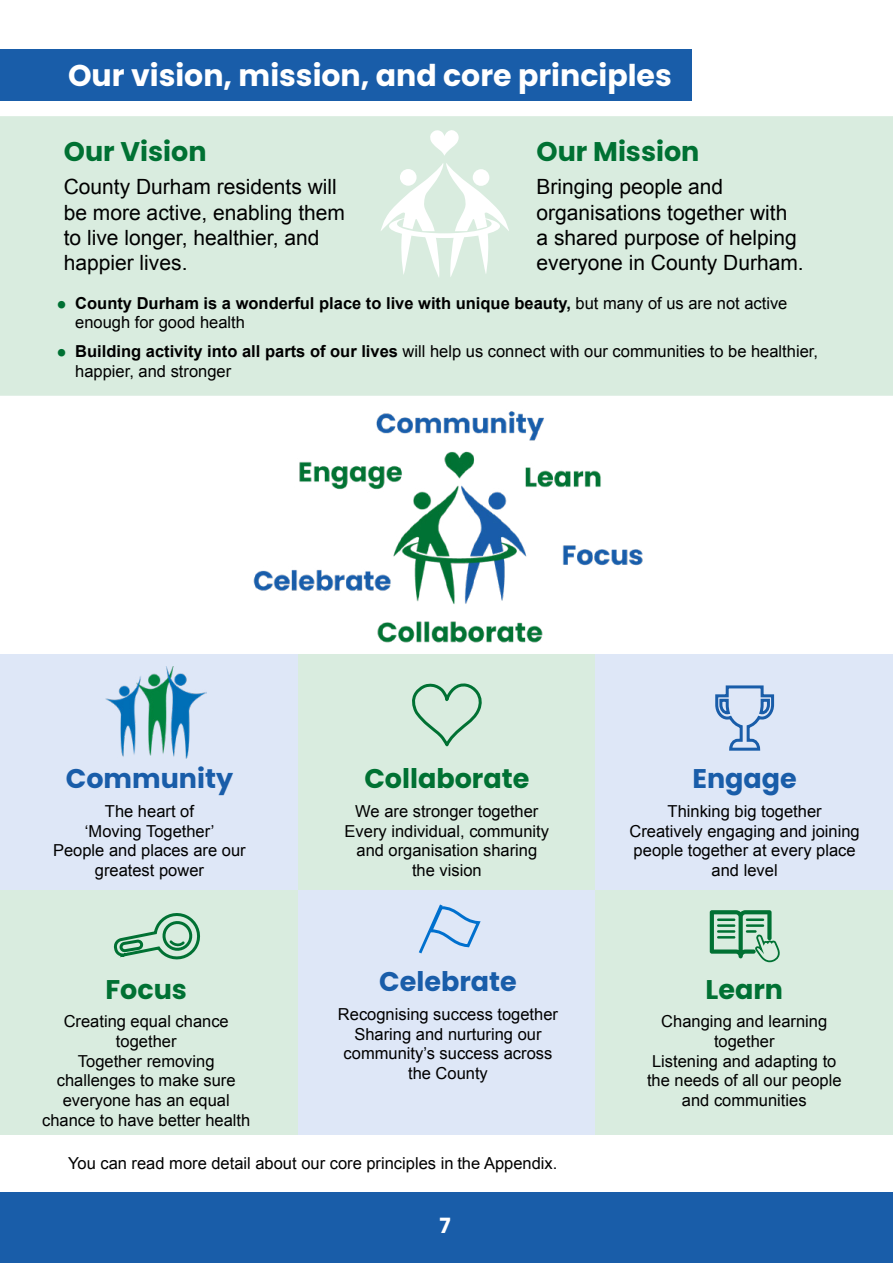
<style>
.page{position:relative;width:893px;height:1263px;background:#fff}
.page>*{position:absolute;margin:0;border:0;box-sizing:border-box;transform-origin:0 0}
.H2_white{font:700 30px "Poppins";color:#fff}
.H3_blue_title_text_1{font:700 27px "Poppins";color:#195da9}
.H3_sub_heading_green{font:700 27px "Poppins";color:#007133}
.Para_body_11pt{font:700 27px "Poppins";color:#007133}
.Para_body_11pt-2{font:21px/25.2px "Arial";color:#000}
.t1{font:700 21px "Poppins";color:#fff}
.Para_body_text_centr{font:16.5px/19.8px "Arial";color:#000;text-align:center}
.t2{font:700 16.5px/19.8px "Arial";color:#000}
.Para_body_11pt-3{font:16.5px "Arial";color:#000}
.s1{font-weight:300;font-size:30px;color:#007133}
.s2{font-weight:400}
.s3{font-weight:700}
</style>
<div class="page">
<div style="left:0;top:1192px;width:893px;height:71px;background:#195da9"></div>
<div style="left:0;top:50px;width:692px;height:51px;background:#195da9"></div>
<div style="left:1px;top:654px;width:297px;height:236px;background:#dee7f7"></div>
<div style="left:298px;top:654px;width:298px;height:236px;background:#d9ecdf"></div>
<div style="left:596px;top:654px;width:297px;height:236px;background:#dee7f7"></div>
<div style="left:1px;top:890px;width:297px;height:244px;background:#d9ecdf"></div>
<div style="left:298px;top:890px;width:298px;height:244px;background:#dee7f7"></div>
<div style="left:596px;top:890px;width:297px;height:244px;background:#d9ecdf"></div>
<div style="left:0;top:116px;width:893px;height:280px;background:#d9ecdf"></div>
<svg style="left:381px;top:163px;width:128px;height:115px"></svg>
<svg style="left:429px;top:129px;width:30px;height:27px"></svg>
<img style="left:253px;top:411px;width:390px;height:232px">
<img style="left:106px;top:666px;width:100px;height:93px">
<svg style="left:412px;top:683px;width:70px;height:64px"></svg>
<svg style="left:419px;top:904px;width:62px;height:49px"></svg>
<svg style="left:715px;top:685px;width:60px;height:66px"></svg>
<svg style="left:113px;top:913px;width:87px;height:47px"></svg>
<svg style="left:710px;top:910px;width:70px;height:53px"></svg>
<h2 class="H2_white" style="left:68px;top:58px;width:605px">Our vision, mission, and core principles</h2>
<p class="Para_body_11pt" style="left:536px;top:136px;width:164px">Our Mission</p>
<p class="Para_body_11pt-2" style="left:536px;top:175px;width:269px">Bringing people and organisations together with a shared purpose of helping everyone in County Durham.</p>
<p class="t2" style="left:75px;top:294px;width:714px;text-indent:-21px"><span class="s1">•</span> County Durham is a wonderful place to live with unique beauty, <span class="s2">but many of us are not active enough for good health</span></p>
<p class="Para_body_text_centr" style="left:75px;top:341px;width:744px;text-align:left;text-indent:-21px"><span class="s1">•</span> <span class="s3">Building activity into all parts of our lives</span> will help us connect with our communities to be healthier, happier, and stronger</p>
<p class="Para_body_11pt" style="left:64px;top:136px;width:144px">Our Vision</p>
<p class="Para_body_11pt-2" style="left:64px;top:175px;width:283px">County Durham residents will be more active, enabling them to live longer, healthier, and happier lives.</p>
<h3 class="H3_blue_title_text_1" style="left:66px;top:763px;width:169px">Community</h3>
<p class="Para_body_text_centr" style="left:105px;top:801px;width:90px">The heart of</p>
<p class="Para_body_text_centr" style="left:85px;top:821px;width:131px">‘Moving Together’</p>
<p class="Para_body_text_centr" style="left:53px;top:841px;width:194px">People and places are our greatest power</p>
<h3 class="H3_sub_heading_green" style="left:105px;top:973px;width:83px">Focus</h3>
<p class="Para_body_text_centr" style="left:64px;top:1011px;width:167px">Creating equal chance together</p>
<p class="Para_body_text_centr" style="left:42px;top:1051px;width:210px">Together removing challenges to make sure everyone has an equal chance to have better health</p>
<h3 class="H3_sub_heading_green" style="left:364px;top:763px;width:167px">Collaborate</h3>
<p class="Para_body_text_centr" style="left:355px;top:801px;width:185px">We are stronger together</p>
<p class="Para_body_text_centr" style="left:345px;top:821px;width:206px">Every individual, community and organisation sharing the vision</p>
<h3 class="H3_blue_title_text_1" style="left:379px;top:966px;width:139px">Celebrate</h3>
<p class="Para_body_text_centr" style="left:338px;top:1004px;width:222px">Recognising success together</p>
<p class="Para_body_text_centr" style="left:344px;top:1024px;width:210px">Sharing and nurturing our community’s success across the County</p>
<p class="Para_body_11pt-3" style="left:68px;top:1152px;width:491px">You can read more detail about our core principles in the Appendix.</p>
<p class="t1" style="left:439px;top:1213px;width:13px">7</p>
<h3 class="H3_blue_title_text_1" style="left:692px;top:763px;width:106px">Engage</h3>
<p class="Para_body_text_centr" style="left:668px;top:801px;width:156px">Thinking big together</p>
<p class="Para_body_text_centr" style="left:629px;top:821px;width:232px">Creatively engaging and joining people together at every place and level</p>
<h3 class="H3_sub_heading_green" style="left:705px;top:973px;width:79px">Learn</h3>
<p class="Para_body_text_centr" style="left:661px;top:1011px;width:168px">Changing and learning together</p>
<p class="Para_body_text_centr" style="left:647px;top:1051px;width:196px">Listening and adapting to the needs of all our people and communities</p>
</div>
